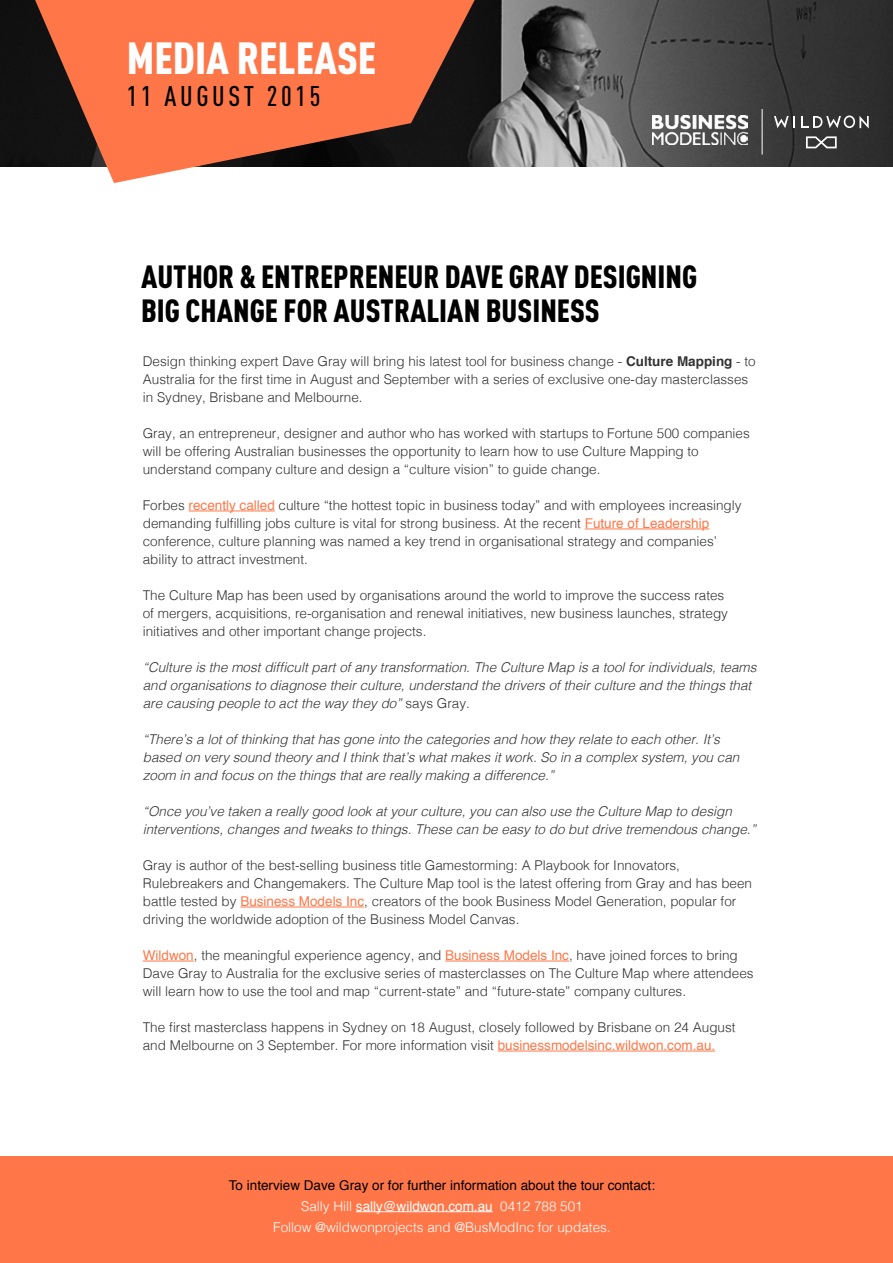
<style>
.page{position:relative;width:893px;height:1263px;background:#fff}
.page>*{position:absolute;margin:0;border:0;box-sizing:border-box;transform-origin:0 0}
.t1{font:900 44.4px "DIN Cond";color:#fff}
.t2{font:900 31.65px/34.5px "DIN Cond";color:#000}
.t3{font:500 28.2px "DIN Cond";letter-spacing:.13em;color:#000}
.t4{font:300 13.5px/18px "Helvetica";color:#333}
.t5{font:italic 300 13.5px/18px "Helvetica";color:#333}
.t6{font:300 13.5px/21px "Helvetica";color:#fff;text-align:center}
.s1{font-weight:700}
.s2{font-weight:400;color:#ff7748}
.s3{font-style:normal}
.s4{font-weight:400;color:#000}
.s5{font-weight:400}
</style>
<div class="page">
<div style="left:0;top:1157px;width:893px;height:106px;background:#ff7748"></div>
<hr style="left:189px;top:511px;width:86px;height:1px;background:#ff7748">
<hr style="left:585px;top:529px;width:124px;height:1px;background:#ff7748">
<hr style="left:240px;top:907px;width:124px;height:1px;background:#ff7748">
<hr style="left:143px;top:961px;width:51px;height:1px;background:#ff7748">
<hr style="left:445px;top:961px;width:124px;height:1px;background:#ff7748">
<hr style="left:498px;top:1051px;width:217px;height:1px;background:#ff7748">
<img style="left:0;top:0;width:801px;height:167px">
<svg style="left:35px;top:0;width:440px;height:183px;background:#ca6b4a"></svg>
<hr style="left:356px;top:1211px;width:137px;height:1px;background:#fff">
<img style="left:652px;top:116px;width:95px;height:29px">
<svg style="left:774px;top:116px;width:21px;height:12px"></svg>
<div style="left:801px;top:0;width:92px;height:167px;background:#303030"></div>
<hr style="left:762px;top:109px;width:1px;height:46px;background:#fff">
<h1 class="t1" style="left:127px;top:30px;width:251px">MEDIA RELEASE</h1>
<h3 class="t3" style="left:127px;top:79px;width:195px">11 AUGUST 2015</h3>
<h2 class="t2" style="left:141px;top:258px;width:558px">AUTHOR &amp; ENTREPRENEUR DAVE GRAY DESIGNING<br>BIG CHANGE FOR AUSTRALIAN BUSINESS</h2>
<p class="t4" style="left:143px;top:351px;width:614px">Design thinking expert Dave Gray will bring his latest tool for business change - <span class="s1">Culture Mapping</span> - to<br>Australia for the first time in August and September with a series of exclusive one-day masterclasses in Sydney, Brisbane and Melbourne.</p>
<p class="t4" style="left:143px;top:423px;width:609px">Gray, an entrepreneur, designer and author who has worked with startups to Fortune 500 companies will be offering Australian businesses the opportunity to learn how to use Culture Mapping to understand company culture and design a “culture vision” to guide change.</p>
<p class="t4" style="left:143px;top:495px;width:600px">Forbes <span class="s2">recently called</span> culture “the hottest topic in business today” and with employees increasingly demanding fulfilling jobs culture is vital for strong business. At the recent <span class="s2">Future of Leadership </span>conference, culture planning was named a key trend in organisational strategy and companies’ ability to attract investment.</p>
<p class="t4" style="left:143px;top:585px;width:587px">The Culture Map has been used by organisations around the world to improve the success rates of mergers, acquisitions, re-organisation and renewal initiatives, new business launches, strategy initiatives and other important change projects.</p>
<p class="t5" style="left:143px;top:657px;width:615px">“Culture is the most difficult part of any transformation. The Culture Map is a tool for individuals, teams and organisations to diagnose their culture, understand the drivers of their culture and the things that are causing people to act the way they do” <span class="s3">says Gray.</span></p>
<p class="t5" style="left:143px;top:729px;width:598px">“There’s a lot of thinking that has gone into the categories and how they relate to each other. It’s based on very sound theory and I think that’s what makes it work. So in a complex system, you can zoom in and focus on the things that are really making a difference.”</p>
<p class="t5" style="left:143px;top:801px;width:615px">“Once you’ve taken a really good look at your culture, you can also use the Culture Map to design interventions, changes and tweaks to things. These can be easy to do but drive tremendous change.”</p>
<p class="t4" style="left:143px;top:855px;width:611px">Gray is author of the best-selling business title Gamestorming: A Playbook for Innovators, Rulebreakers and Changemakers. The Culture Map tool is the latest offering from Gray and has been battle tested by <span class="s2">Business Models Inc</span>, creators of the book Business Model Generation, popular for driving the worldwide adoption of the Business Model Canvas.</p>
<p class="t4" style="left:143px;top:945px;width:612px"><span class="s2">Wildwon</span>, the meaningful experience agency, and <span class="s2">Business Models Inc</span>, have joined forces to bring<br>Dave Gray to Australia for the exclusive series of masterclasses on The Culture Map where attendees will learn how to use the tool and map “current-state” and “future-state” company cultures.</p>
<p class="t4" style="left:143px;top:1017px;width:594px">The first masterclass happens in Sydney on 18 August, closely followed by Brisbane on 24 August and Melbourne on 3 September. For more information visit <span class="s2">businessmodelsinc.wildwon.com.au.</span></p>
<p class="t6" style="left:229px;top:1173px;width:428px"><span class="s4">To interview Dave Gray or for further information about the tour contact:<br></span>Sally Hill <span class="s5">sally@wildwon.com.au</span> 0412 788 501<br>Follow @wildwonprojects and @BusModInc for updates.</p>
</div>
